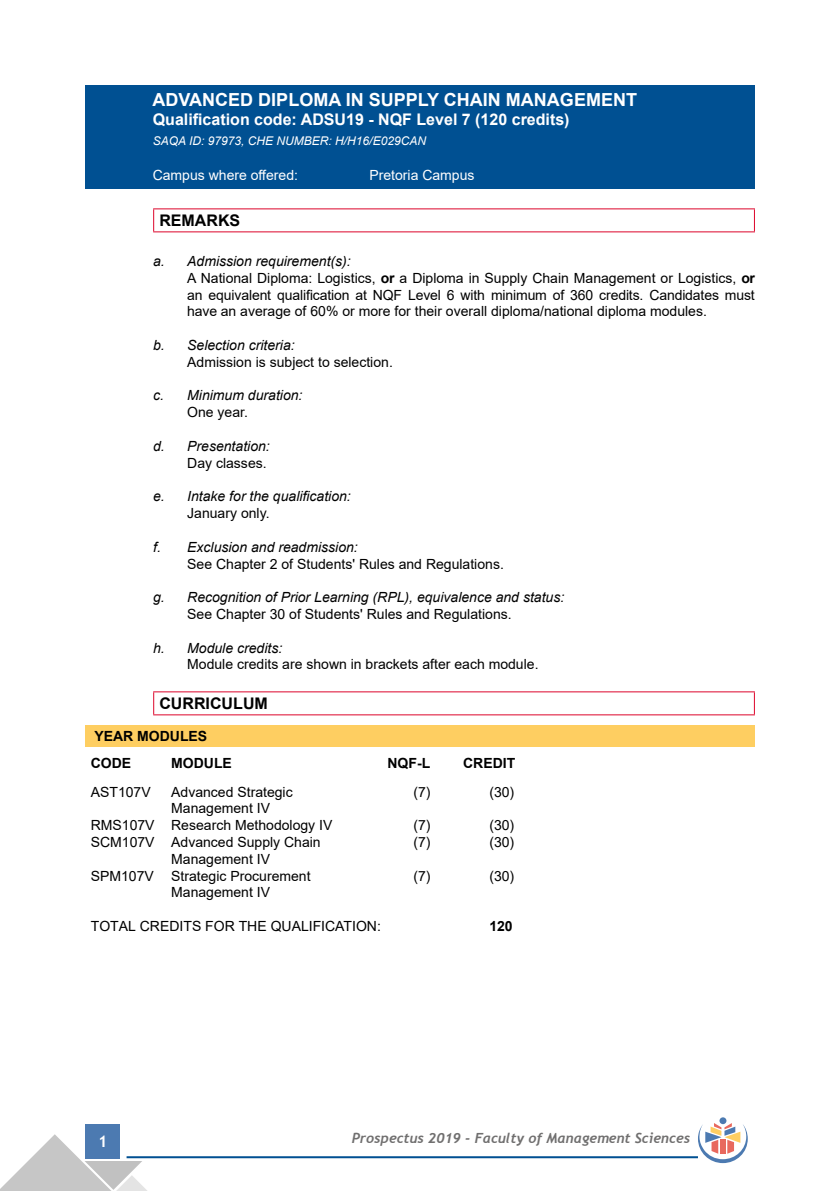
<style>
.page{position:relative;width:840px;height:1191px;background:#fff}
.page>*{position:absolute;margin:0;border:0;box-sizing:border-box;transform-origin:0 0}
.t1{font:700 18px "Arial";color:#fff}
.t2{font:700 16px "Arial";color:#fff}
.t3{font:700 16px "Arial";color:#000}
.t4{font:700 16px "Trebuchet MS";color:#fff}
.t5{font:14px/16.8px "Arial";color:#000}
.t6{font:italic 14px "Arial";color:#000}
.t7{font:italic 700 14px "Trebuchet";color:#706f6f}
.t8{font:700 14px/26.4px "Arial";color:#000}
.t9{font:14px "Arial";color:#fff}
.t10{font:italic 12px "Arial";color:#fff}
.s1{font-style:italic}
.s2{font-weight:700}
</style>
<div class="page">
<div style="left:86px;top:1124px;width:34px;height:34px;background:#4c7ab1"></div>
<hr style="left:126px;top:1156px;width:571px;height:2px;background:#005092">
<svg style="left:0;top:1134px;width:148px;height:57px"></svg>
<div style="left:719px;top:1117px;width:7px;height:7px;background:#4c7ab1;border-radius:50%"></div>
<svg style="left:697px;top:1123px;width:50px;height:40px"></svg>
<div style="left:85px;top:85px;width:669px;height:103px;background:#005092"></div>
<hr style="left:153px;top:208px;width:601px;height:1px;background:#dd052b">
<svg style="left:153px;top:209px;width:1px;height:22px"></svg>
<svg style="left:753px;top:209px;width:1px;height:22px"></svg>
<hr style="left:153px;top:231px;width:601px;height:1px;background:#dd052b">
<hr style="left:153px;top:691px;width:601px;height:1px;background:#dd052b">
<svg style="left:153px;top:692px;width:1px;height:22px"></svg>
<svg style="left:753px;top:692px;width:1px;height:22px"></svg>
<hr style="left:153px;top:714px;width:601px;height:1px;background:#dd052b">
<div style="left:85px;top:725px;width:669px;height:22px;background:#fece61"></div>
<p class="t1" style="left:152px;top:87px;width:486px">ADVANCED DIPLOMA IN SUPPLY CHAIN MANAGEMENT</p>
<p class="t2" style="left:153px;top:109px;width:418px">Qualification code: ADSU19 - NQF Level 7 (120 credits)</p>
<p class="t10" style="left:153px;top:133px;width:274px">SAQA ID: 97973, CHE NUMBER: H/H16/E029CAN</p>
<p class="t9" style="left:153px;top:166px;width:147px">Campus where offered:</p>
<p class="t9" style="left:369px;top:166px;width:107px">Pretoria Campus</p>
<p class="t3" style="left:159px;top:209px;width:82px">REMARKS</p>
<p class="t5" style="left:187px;top:253px;width:569px;text-indent:-34px"><span class="s1">a. Admission requirement(s):<br></span>A National Diploma: Logistics, <span class="s2">or</span> a Diploma in Supply Chain Management or Logistics, <span class="s2">or </span>an equivalent qualification at NQF Level 6 with minimum of 360 credits. Candidates must have an average of 60% or more for their overall diploma/national diploma modules.</p>
<p class="t6" style="left:153px;top:336px;width:143px">b. Selection criteria:</p>
<p class="t5" style="left:187px;top:353px;width:207px">Admission is subject to selection.</p>
<p class="t6" style="left:153px;top:386px;width:151px">c. Minimum duration:</p>
<p class="t5" style="left:187px;top:404px;width:62px">One year.</p>
<p class="t6" style="left:153px;top:437px;width:118px">d. Presentation:</p>
<p class="t5" style="left:187px;top:454px;width:81px">Day classes.</p>
<p class="t6" style="left:153px;top:487px;width:199px">e. Intake for the qualification:</p>
<p class="t5" style="left:187px;top:505px;width:84px">January only.</p>
<p class="t6" style="left:153px;top:538px;width:206px">f. Exclusion and readmission:</p>
<p class="t5" style="left:187px;top:555px;width:318px">See Chapter 2 of Students' Rules and Regulations.</p>
<p class="t6" style="left:153px;top:588px;width:412px">g. Recognition of Prior Learning (RPL), equivalence and status:</p>
<p class="t5" style="left:187px;top:605px;width:326px">See Chapter 30 of Students' Rules and Regulations.</p>
<p class="t6" style="left:153px;top:638px;width:130px">h. Module credits:</p>
<p class="t5" style="left:187px;top:656px;width:352px">Module credits are shown in brackets after each module.</p>
<p class="t3" style="left:159px;top:692px;width:110px">CURRICULUM</p>
<p class="t8" style="left:91px;top:723px;width:118px">YEAR MODULES<br>CODE</p>
<p class="t8" style="left:171px;top:749px;width:62px">MODULE</p>
<p class="t8" style="left:387px;top:749px;width:44px">NQF-L</p>
<p class="t8" style="left:463px;top:749px;width:54px">CREDIT</p>
<p class="t5" style="left:91px;top:783px;width:61px">AST107V</p>
<p class="t5" style="left:171px;top:783px;width:123px">Advanced Strategic</p>
<p class="t5" style="left:413px;top:783px;width:19px">(7)</p>
<p class="t5" style="left:489px;top:783px;width:26px">(30)</p>
<p class="t5" style="left:91px;top:800px;width:243px;text-indent:80px">Management IV<br>RMS107V Research Methodology IV</p>
<p class="t5" style="left:413px;top:816px;width:19px">(7)</p>
<p class="t5" style="left:489px;top:816px;width:26px">(30)</p>
<p class="t5" style="left:91px;top:833px;width:231px">SCM107V Advanced Supply Chain</p>
<p class="t5" style="left:413px;top:833px;width:19px">(7)</p>
<p class="t5" style="left:489px;top:833px;width:26px">(30)</p>
<p class="t5" style="left:91px;top:850px;width:221px;text-indent:80px">Management IV<br>SPM107V Strategic Procurement</p>
<p class="t5" style="left:413px;top:867px;width:19px">(7)</p>
<p class="t5" style="left:489px;top:867px;width:26px">(30)</p>
<p class="t5" style="left:171px;top:884px;width:100px">Management IV</p>
<p class="t5" style="left:91px;top:917px;width:291px">TOTAL CREDITS FOR THE QUALIFICATION:</p>
<p class="t8" style="left:489px;top:913px;width:25px">120</p>
<p class="t4" style="left:98px;top:1131px;width:11px">1</p>
<p class="t7" style="left:351px;top:1129px;width:340px">Prospectus 2019 - Faculty of Management Sciences</p>
</div>
